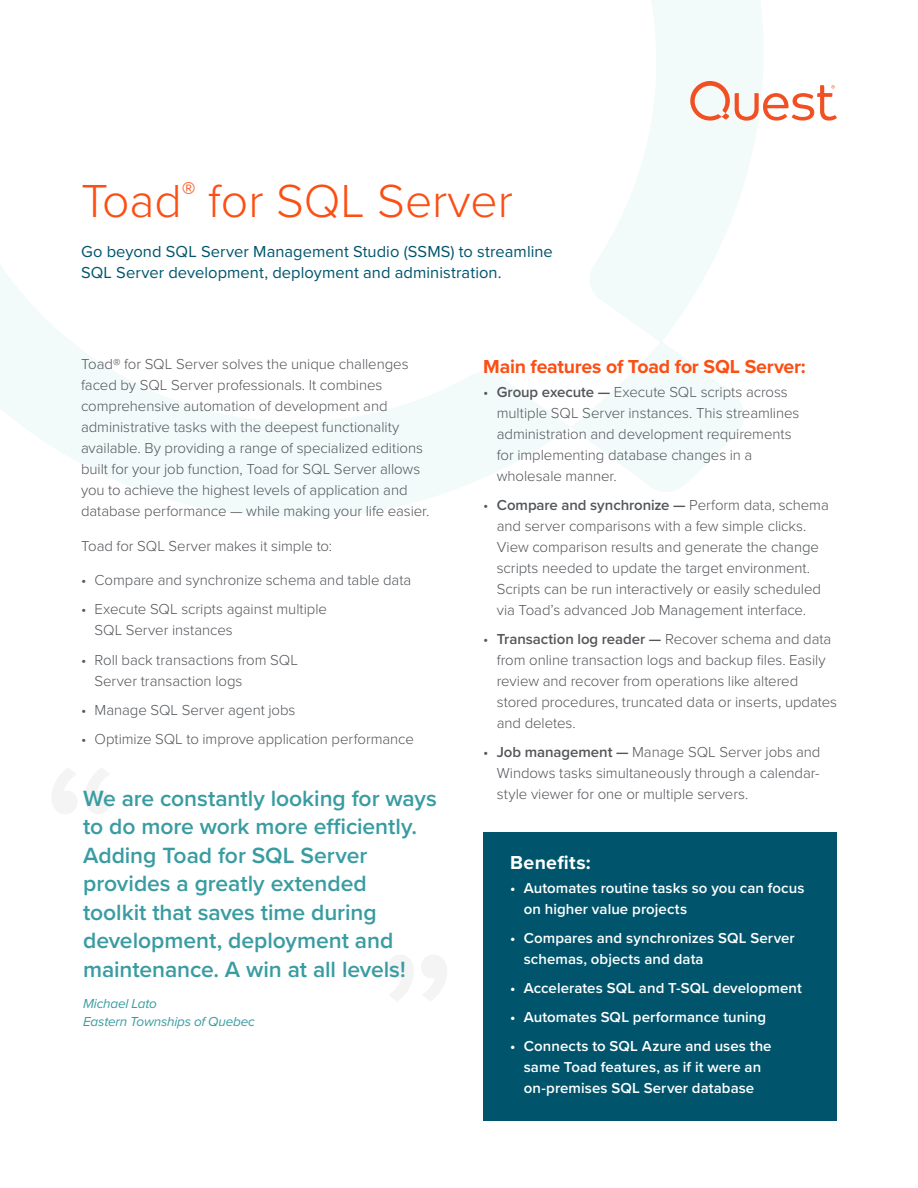
<style>
.page{position:relative;width:918px;height:1188px;background:#fff}
.page>*{position:absolute;margin:0;border:0;box-sizing:border-box;transform-origin:0 0}
.Quote_Mark-light_gre{font:600 180px "Proxima Nova";color:#f4f4f4}
.Cover_Headline_A{font:300 48px "Proxima Nova";color:#fb4f14}
.Quote-pure_blue{font:600 22.8px/28.5px "Proxima Nova";letter-spacing:-.005em;color:#399ca1}
.Section_Heading_1{font:700 19.5px "Proxima Nova";letter-spacing:-.015em;color:#fb4f14}
.Benefits_Headline{font:700 19.5px "Proxima Nova";letter-spacing:.02em;color:#fff}
.Sub_Head_A{font:16.5px/21px "Proxima Nova";letter-spacing:.005em;color:#00556c}
.Body{font:300 15px/21px "Proxima Nova";letter-spacing:-.005em;color:#53565a}
.t1{font:600 15px/21px "Proxima Nova";letter-spacing:.005em;color:#fff}
.Quote_Author{font:italic 13.5px/18px "Proxima Nova";letter-spacing:-.015em;color:#399ca1}
.s1{font-weight:600}
</style>
<div class="page">
<svg style="left:0;top:0;width:763px;height:518px"></svg>
<svg style="left:690px;top:81px;width:147px;height:40px"></svg>
<div style="left:483px;top:832px;width:354px;height:288px;background:#00556c"></div>
<p class="Cover_Headline_A" style="left:81px;top:165px;width:434px">Toad<sup>®</sup> for SQL Server</p>
<p class="Sub_Head_A" style="left:81px;top:240px;width:473px">Go beyond SQL Server Management Studio (SSMS) to streamline<br>SQL Server development, deployment and administration.</p>
<p class="Body" style="left:81px;top:353px;width:350px">Toad® for SQL Server solves the unique challenges faced by SQL Server professionals. It combines comprehensive automation of development and administrative tasks with the deepest functionality available. By providing a range of specialized editions built for your job function, Toad for SQL Server allows you to achieve the highest levels of application and database performance — while making your life easier.</p>
<p class="Body" style="left:81px;top:535px;width:253px">Toad for SQL Server makes it simple to:</p>
<p class="Body" style="left:81px;top:569px;width:332px">• Compare and synchronize schema and table data</p>
<p class="Body" style="left:94px;top:598px;width:234px;text-indent:-14px">• Execute SQL scripts against multiple<br>SQL Server instances</p>
<p class="Body" style="left:94px;top:648px;width:205px;text-indent:-14px">• Roll back transactions from SQL<br>Server transaction logs</p>
<p class="Body" style="left:81px;top:698px;width:216px">• Manage SQL Server agent jobs</p>
<p class="Body" style="left:81px;top:728px;width:334px">• Optimize SQL to improve application performance</p>
<p class="Quote_Mark-light_gre" style="left:43px;top:695px;width:79px">“</p>
<p class="Quote-pure_blue" style="left:83px;top:783px;width:355px">We are constantly looking for ways to do more work more efficiently.<br>Adding Toad for SQL Server provides a greatly extended<br>toolkit that saves time during development, deployment and maintenance. A win at all levels!</p>
<p class="Quote_Author" style="left:83px;top:994px;width:173px">Michael Lato<br>Eastern Townships of Quebec</p>
<p class="Quote_Mark-light_gre" style="left:378px;top:882px;width:79px">”</p>
<p class="Section_Heading_1" style="left:483px;top:352px;width:324px">Main features of Toad for SQL Server:</p>
<p class="Body" style="left:497px;top:380px;width:304px;text-indent:-14px">• <span class="s1">Group execute —</span> Execute SQL scripts across multiple SQL Server instances. This streamlines administration and development requirements for implementing database changes in a wholesale manner.</p>
<p class="Body" style="left:497px;top:494px;width:334px;text-indent:-14px">• <span class="s1">Compare and synchronize —</span> Perform data, schema and server comparisons with a few simple clicks.<br>View comparison results and generate the change scripts needed to update the target environment.<br>Scripts can be run interactively or easily scheduled via Toad’s advanced Job Management interface.</p>
<p class="Body" style="left:497px;top:628px;width:342px;text-indent:-14px">• <span class="s1">Transaction log reader —</span> Recover schema and data from online transaction logs and backup files. Easily review and recover from operations like altered stored procedures, truncated data or inserts, updates and deletes.</p>
<p class="Body" style="left:497px;top:741px;width:325px;text-align:justify;text-indent:-14px">• <span class="s1">Job management —</span> Manage SQL Server jobs and Windows tasks simultaneously through a calendar&shy;style viewer for one or multiple servers.</p>
<p class="Benefits_Headline" style="left:510px;top:848px;width:82px">Benefits:</p>
<p class="t1" style="left:524px;top:877px;width:282px;text-indent:-14px">• Automates routine tasks so you can focus on higher value projects</p>
<p class="t1" style="left:524px;top:927px;width:273px;text-indent:-14px">• Compares and synchronizes SQL Server schemas, objects and data</p>
<p class="t1" style="left:510px;top:977px;width:293px">• Accelerates SQL and T-SQL development</p>
<p class="t1" style="left:510px;top:1006px;width:257px">• Automates SQL performance tuning</p>
<p class="t1" style="left:510px;top:1035px;width:263px;text-align:center">• Connects to SQL Azure and uses the same Toad features, as if it were an on-premises SQL Server database</p>
</div>
